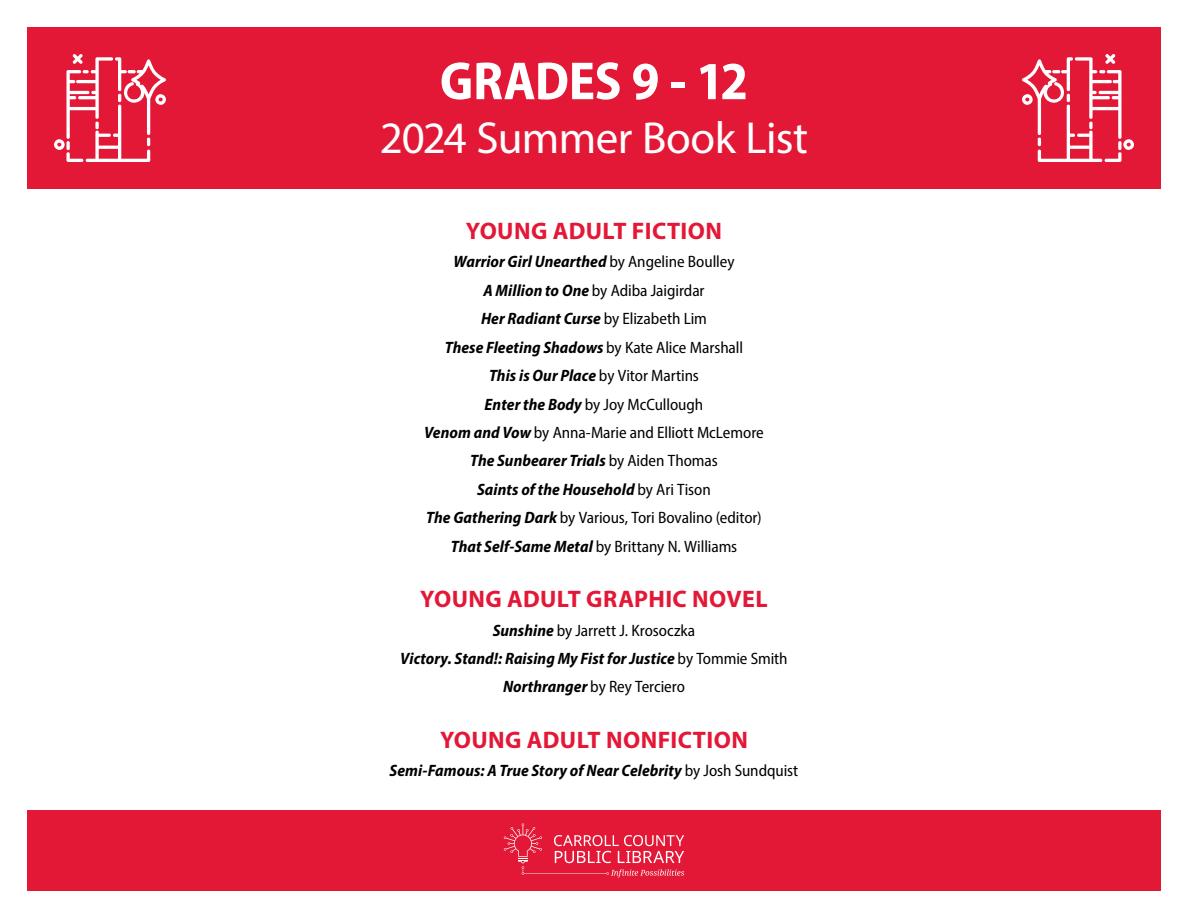
<style>
.page{position:relative;width:1188px;height:918px;background:#fff}
.page>*{position:absolute;margin:0;border:0;box-sizing:border-box;transform-origin:0 0}
.t1{font:700 semi-condensed 54px "Myriad Pro";letter-spacing:-.01em;color:#fff}
.t2{font:45px "Myriad Pro";letter-spacing:-.015em;color:#fff}
.t3{font:700 24px "Myriad Pro";letter-spacing:.015em;color:#e31837}
.t4{font:semi-condensed 16.5px/28.5px "Myriad Pro";letter-spacing:-.005em;color:#000;text-align:center}
.t5{font:italic 700 semi-condensed 16.5px/28.5px "Myriad Pro";letter-spacing:.005em;color:#000;text-align:center}
.s1{font-weight:700;font-style:italic}
.s2{font-weight:400;font-style:normal}
</style>
<div class="page">
<div style="left:27px;top:27px;width:1134px;height:162px;background:#e31837"></div>
<svg style="left:54px;top:54px;width:112px;height:108px"></svg>
<div style="left:27px;top:810px;width:1134px;height:81px;background:#e31837"></div>
<svg style="left:504px;top:824px;width:180px;height:54px"></svg>
<svg style="left:1022px;top:54px;width:112px;height:108px"></svg>
<h1 class="t1" style="left:440px;top:46px;width:310px">GRADES 9 - 12</h1>
<h2 class="t2" style="left:380px;top:110px;width:430px">2024 Summer Book List</h2>
<h3 class="t3" style="left:466px;top:215px;width:258px">YOUNG ADULT FICTION</h3>
<p class="t4" style="left:424px;top:247px;width:341px"><span class="s1">Warrior Girl Unearthed</span> by Angeline Boulley<br><span class="s1">A Million to One</span> by Adiba Jaigirdar<br><span class="s1">Her Radiant Curse</span> by Elizabeth Lim<br><span class="s1">These Fleeting Shadows</span> by Kate Alice Marshall<br><span class="s1">This is Our Place</span> by Vitor Martins<br><span class="s1">Enter the Body</span> by Joy McCullough<br><span class="s1">Venom and Vow</span> by Anna-Marie and Elliott McLemore <span class="s1">The Sunbearer Trials</span> by Aiden Thomas<br><span class="s1">Saints of the Household</span> by Ari Tison<br><span class="s1">The Gathering Dark</span> by Various, Tori Bovalino (editor)<br><span class="s1">That Self-Same Metal</span> by Brittany N. Williams</p>
<h3 class="t3" style="left:420px;top:583px;width:349px">YOUNG ADULT GRAPHIC NOVEL</h3>
<p class="t5" style="left:400px;top:615px;width:389px">Sunshine <span class="s2">by Jarrett J. Krosoczka<br></span>Victory. Stand!: Raising My Fist for Justice <span class="s2">by Tommie Smith<br></span>Northranger <span class="s2">by Rey Terciero</span></p>
<h3 class="t3" style="left:440px;top:724px;width:309px">YOUNG ADULT NONFICTION</h3>
<p class="t5" style="left:390px;top:756px;width:410px">Semi-Famous: A True Story of Near Celebrity <span class="s2">by Josh Sundquist</span></p>
</div>
